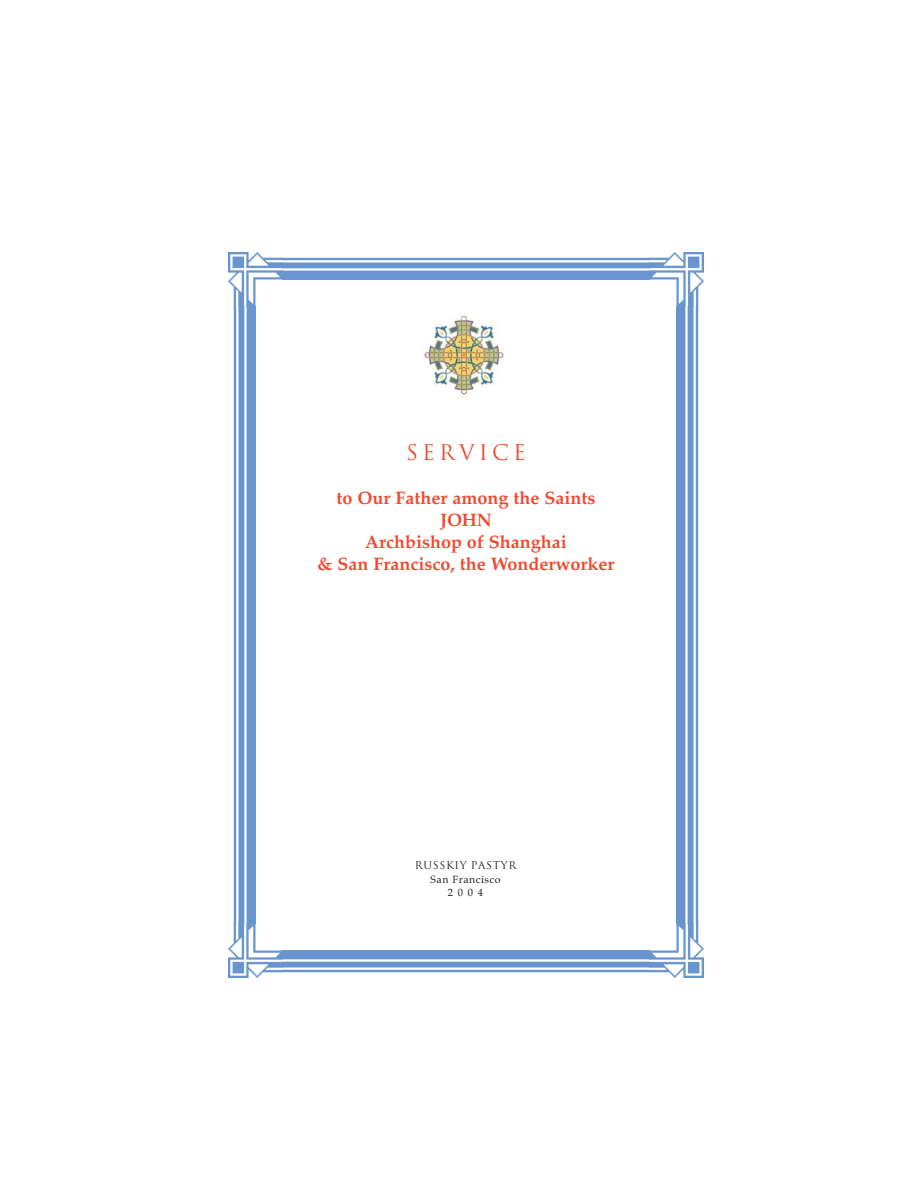
<style>
.page{position:relative;width:918px;height:1188px;background:#fff}
.page>*{position:absolute;margin:0;border:0;box-sizing:border-box;transform-origin:0 0}
.t1{font:21px "Romul";letter-spacing:.195em;color:#f0492e}
.t2{font:700 18px/21.9px "Palatino";color:#f0492e;text-align:center}
.t3{font:10.5px/13.5px "Palatino";letter-spacing:.05em;color:#231f20;text-align:center}
.t4{font:10.5px "Romul";letter-spacing:.065em;color:#231f20}
</style>
<div class="page">
<img style="left:228px;top:253px;width:54px;height:54px">
<img style="left:282px;top:257px;width:368px;height:23px">
<img style="left:650px;top:253px;width:54px;height:54px">
<img style="left:677px;top:307px;width:22px;height:616px">
<img style="left:650px;top:923px;width:54px;height:54px">
<img style="left:282px;top:950px;width:368px;height:23px">
<img style="left:228px;top:923px;width:54px;height:54px">
<img style="left:233px;top:307px;width:22px;height:616px">
<div style="left:264px;top:304px;width:402px;height:100px;background:#fff"></div>
<img style="left:422px;top:315px;width:82px;height:84px">
<p class="t1" style="left:406px;top:444px;width:121px">SERVICE</p>
<p class="t2" style="left:318px;top:489px;width:298px">to Our Father among the Saints<br>JOHN<br>Archbishop of Shanghai<br>&amp; San Francisco, the Wonderworker</p>
<p class="t4" style="left:415px;top:861px;width:103px">RUSSKIY PASTYR</p>
<p class="t3" style="left:431px;top:874px;width:71px">San Francisco<br>2004</p>
</div>
